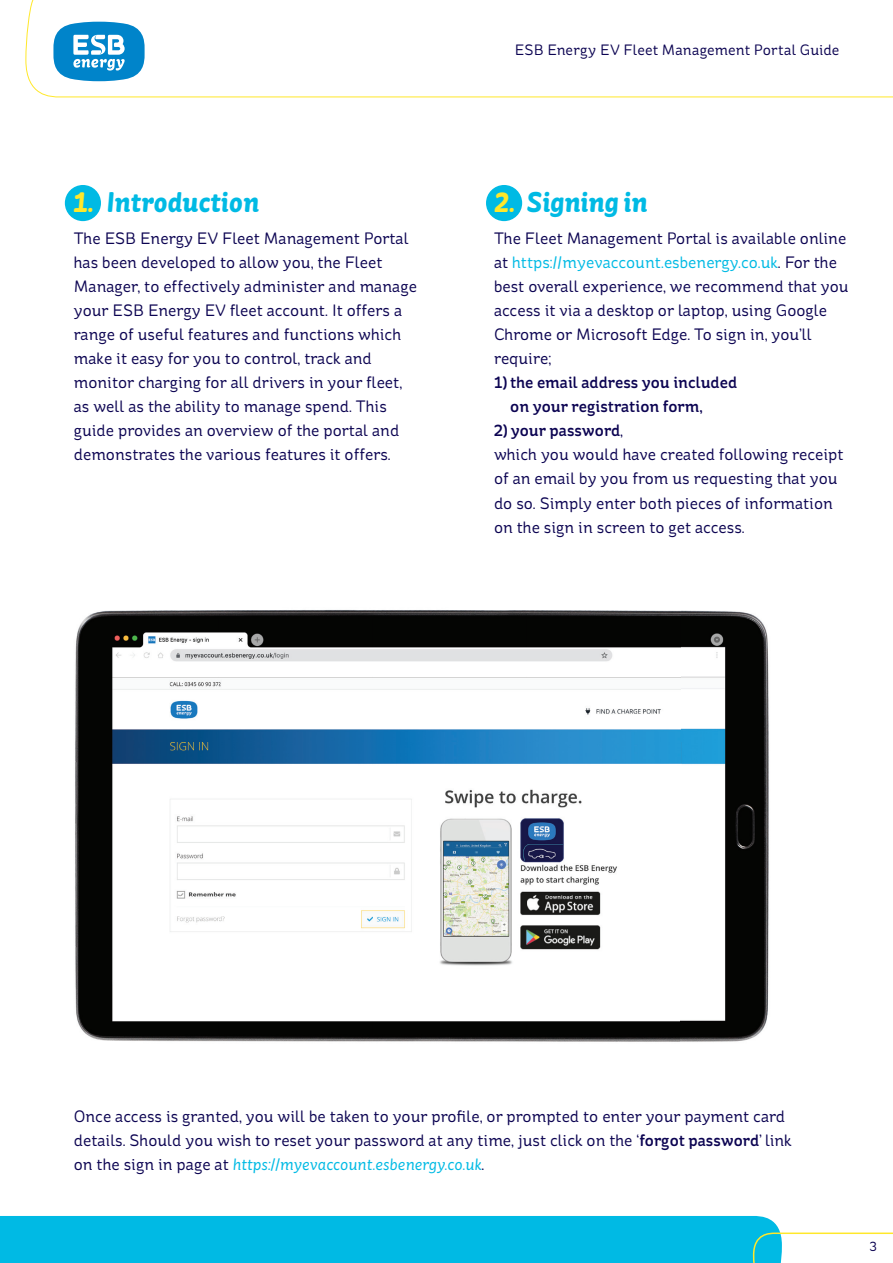
<style>
.page{position:relative;width:893px;height:1263px;background:#fff}
.page>*{position:absolute;margin:0;border:0;box-sizing:border-box;transform-origin:0 0}
.t1{font:italic 700 28.5px "St Ryde";color:#00bae4}
.t2{font:16.5px/24px "St Ryde";color:#0c0452}
.t3{font:500 16.5px/24px "St Ryde";color:#0c0452}
.t4{font:15px "St Ryde";letter-spacing:.01em;color:#0c0452}
.t5{font:13.5px "St Ryde";color:#0c0452}
.s1{color:#ffe82a}
.s2{color:#00bae4}
.s3{font-weight:500}
.s4{font-style:italic;color:#00bae4}
</style>
<div class="page">
<img style="left:75px;top:610px;width:694px;height:432px">
<div style="left:65px;top:185px;width:36px;height:36px;background:#00bae4;border-radius:50%"></div>
<div style="left:486px;top:185px;width:36px;height:36px;background:#00bae4;border-radius:50%"></div>
<svg style="left:0;top:1216px;width:893px;height:47px"></svg>
<svg style="left:25px;top:0;width:868px;height:98px"></svg>
<svg style="left:53px;top:22px;width:92px;height:59px"></svg>
<h1 class="t1" style="left:73px;top:185px;width:188px"><span class="s1">1.</span> Introduction</h1>
<p class="t2" style="left:74px;top:227px;width:345px">The ESB Energy EV Fleet Management Portal has been developed to allow you, the Fleet Manager, to effectively administer and manage your ESB Energy EV fleet account. It offers a range of useful features and functions which make it easy for you to control, track and monitor charging for all drivers in your fleet, as well as the ability to manage spend. This guide provides an overview of the portal and demonstrates the various features it offers.</p>
<p class="t4" style="left:515px;top:41px;width:326px">ESB Energy EV Fleet Management Portal Guide</p>
<h1 class="t1" style="left:494px;top:185px;width:155px"><span class="s1">2.</span> Signing in</h1>
<p class="t2" style="left:494px;top:227px;width:356px">The Fleet Management Portal is available online at <span class="s2">https://myevaccount.esbenergy.co.uk</span>. For the best overall experience, we recommend that you access it via a desktop or laptop, using Google Chrome or Microsoft Edge. To sign in, you’ll require;</p>
<p class="t3" style="left:510px;top:371px;width:228px;text-indent:-16px">1) the email address you included on your registration form,</p>
<p class="t2" style="left:494px;top:419px;width:351px"><span class="s3">2) your password</span>,<br>which you would have created following receipt of an email by you from us requesting that you do so. Simply enter both pieces of information on the sign in screen to get access.</p>
<p class="t2" style="left:74px;top:1104px;width:719px">Once access is granted, you will be taken to your profile, or prompted to enter your payment card details. Should you wish to reset your password at any time, just click on the ‘<span class="s3">forgot password</span>’ link on the sign in page at <span class="s4">https://myevaccount.esbenergy.co.uk</span>.</p>
<p class="t5" style="left:870px;top:1239px;width:9px">3</p>
</div>
